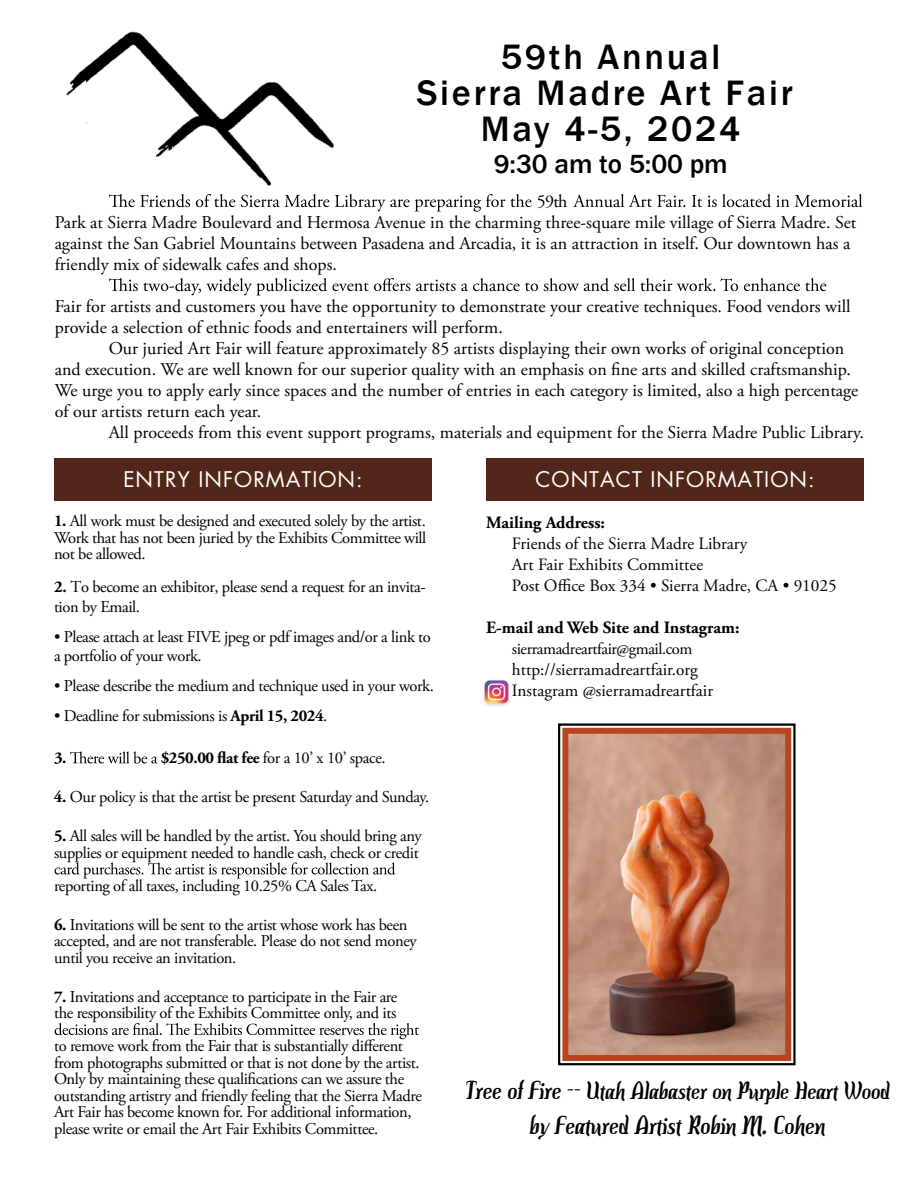
<style>
.page{position:relative;width:918px;height:1188px;background:#fff}
.page>*{position:absolute;margin:0;border:0;box-sizing:border-box;transform-origin:0 0}
.t1{font:500 36.3px/36px "Franklin Gothic";letter-spacing:.075em;color:#000;text-align:center}
.t2{font:500 27px "Franklin Gothic";color:#000}
.t3{font:25.5px "Colourbars";letter-spacing:.01em;color:#000}
.t4{font:24px "Colourbars";letter-spacing:.01em;color:#000}
.t5{font:21px "Futura";letter-spacing:.05em;color:#fff}
.t6{font:18px/21px "Adobe Garamond Pro";color:#000}
.t7{font:17.25px/21px "Adobe Garamond Pro";color:#000}
.t8{font:700 17.25px "Adobe Garamond Pro";color:#000}
.t9{font:16.5px/16.5px "Adobe Garamond Pro";letter-spacing:-.025em;color:#000}
.t10{font:700 16.5px "Adobe Garamond Pro";color:#000}
.s1{font-weight:700}
.s2{font-size:25.5px}
</style>
<div class="page">
<svg style="left:109px;top:194px;width:753px;height:18px"></svg>
<svg style="left:109px;top:278px;width:717px;height:18px"></svg>
<div style="left:54px;top:458px;width:378px;height:42px;background:#52261a"></div>
<div style="left:486px;top:458px;width:378px;height:42px;background:#52261a"></div>
<svg style="left:70px;top:751px;width:88px;height:13px"></svg>
<svg style="left:55px;top:862px;width:340px;height:17px"></svg>
<svg style="left:55px;top:1023px;width:364px;height:16px"></svg>
<img style="left:66px;top:31px;width:268px;height:154px">
<img style="left:483px;top:680px;width:27px;height:26px">
<img style="left:569px;top:735px;width:215px;height:319px">
<div style="left:562px;top:728px;width:229px;height:333px;border:6px solid #b9451f"></div>
<div style="left:558px;top:723px;width:238px;height:342px;border:2px solid #000"></div>
<h1 class="t1" style="left:417px;top:40px;width:377px">59th Annual<br>Sierra Madre Art Fair<br>May 4-5, 2024</h1>
<h2 class="t2" style="left:494px;top:147px;width:236px">9:30 am to 5:00 pm</h2>
<p class="t6" style="left:55px;top:212px;width:803px">Park at Sierra Madre Boulevard and Hermosa Avenue in the charming three-square mile village of Sierra Madre. Set</p>
<p class="t6" style="left:537px;top:192px;width:32px">59th</p>
<p class="t6" style="left:55px;top:233px;width:797px">against the San Gabriel Mountains between Pasadena and Arcadia, it is an attraction in itself. Our downtown has a friendly mix of sidewalk cafes and shops.</p>
<p class="t6" style="left:55px;top:296px;width:797px">Fair for artists and customers you have the opportunity to demonstrate your creative techniques. Food vendors will provide a selection of ethnic foods and entertainers will perform.</p>
<p class="t6" style="left:55px;top:338px;width:805px;text-indent:54px">Our juried Art Fair will feature approximately 85 artists displaying their own works of original conception and execution. We are well known for our superior quality with an emphasis on fine arts and skilled craftsmanship.<br>We urge you to apply early since spaces and the number of entries in each category is limited, also a high percentage of our artists return each year.</p>
<p class="t6" style="left:109px;top:422px;width:757px">All proceeds from this event support programs, materials and equipment for the Sierra Madre Public Library.</p>
<p class="t5" style="left:123px;top:466px;width:241px">ENTRY INFORMATION:</p>
<p class="t5" style="left:535px;top:466px;width:281px">CONTACT INFORMATION:</p>
<p class="t9" style="left:54px;top:513px;width:374px;text-align:justify"><span class="s1">1.</span> All work must be designed and executed solely by the artist.<br>Work that has not been juried by the Exhibits Committee will not be allowed.</p>
<p class="t8" style="left:486px;top:513px;width:121px">Mailing Address:</p>
<p class="t7" style="left:512px;top:534px;width:326px">Friends of the Sierra Madre Library<br>Art Fair Exhibits Committee<br>Post Office Box 334 • Sierra Madre, CA • 91025</p>
<p class="t8" style="left:486px;top:618px;width:255px">E-mail and Web Site and Instagram:</p>
<p class="t9" style="left:512px;top:641px;width:182px">sierramadreartfair@gmail.com</p>
<p class="t7" style="left:512px;top:660px;width:203px">http://sierramadreartfair.org<br>Instagram @sierramadreartfair</p>
<p class="t9" style="left:54px;top:578px;width:373px;line-height:19.5px"><span class="s1">2.</span> To become an exhibitor, please send a request for an invita&shy;tion by Email.</p>
<p class="t9" style="left:54px;top:627px;width:378px;line-height:19.5px">• Please attach at least FIVE jpeg or pdf images and/or a link to a portfolio of your work.</p>
<p class="t9" style="left:54px;top:678px;width:381px">• Please describe the medium and technique used in your work.</p>
<p class="t9" style="left:54px;top:708px;width:275px">• Deadline for submissions is <span class="s1">April 15, 2024</span>.</p>
<p class="t10" style="left:54px;top:748px;width:14px">3.</p>
<p class="t9" style="left:161px;top:750px;width:226px"><span class="s1">$250.00 flat fee</span> for a 10’ x 10’ space.</p>
<p class="t9" style="left:54px;top:789px;width:377px"><span class="s1">4.</span> Our policy is that the artist be present Saturday and Sunday.</p>
<p class="t9" style="left:54px;top:828px;width:369px"><span class="s1">5.</span> All sales will be handled by the artist. You should bring any supplies or equipment needed to handle cash, check or credit</p>
<p class="t9" style="left:54px;top:878px;width:325px">reporting of all taxes, including 10.25% CA Sales Tax.</p>
<p class="t9" style="left:54px;top:917px;width:364px"><span class="s1">6.</span> Invitations will be sent to the artist whose work has been accepted, and are not transferable. Please do not send money until you receive an invitation.</p>
<p class="t9" style="left:54px;top:989px;width:345px"><span class="s1">7.</span> Invitations and acceptance to participate in the Fair are the responsibility of the Exhibits Committee only, and its</p>
<p class="t9" style="left:54px;top:1038px;width:369px">to remove work from the Fair that is substantially different from photographs submitted or that is not done by the artist.<br>Only by maintaining these qualifications can we assure the outstanding artistry and friendly feeling that the Sierra Madre Art Fair has become known for. For additional information, please write or email the Art Fair Exhibits Committee.</p>
<h3 class="t4" style="left:464px;top:1077px;width:427px"><span class="s2">Tree of Fire</span> -- Utah Alabaster on Purple Heart Wood</h3>
<h3 class="t3" style="left:529px;top:1111px;width:297px">by Featured Artist Robin M. Cohen</h3>
</div>
